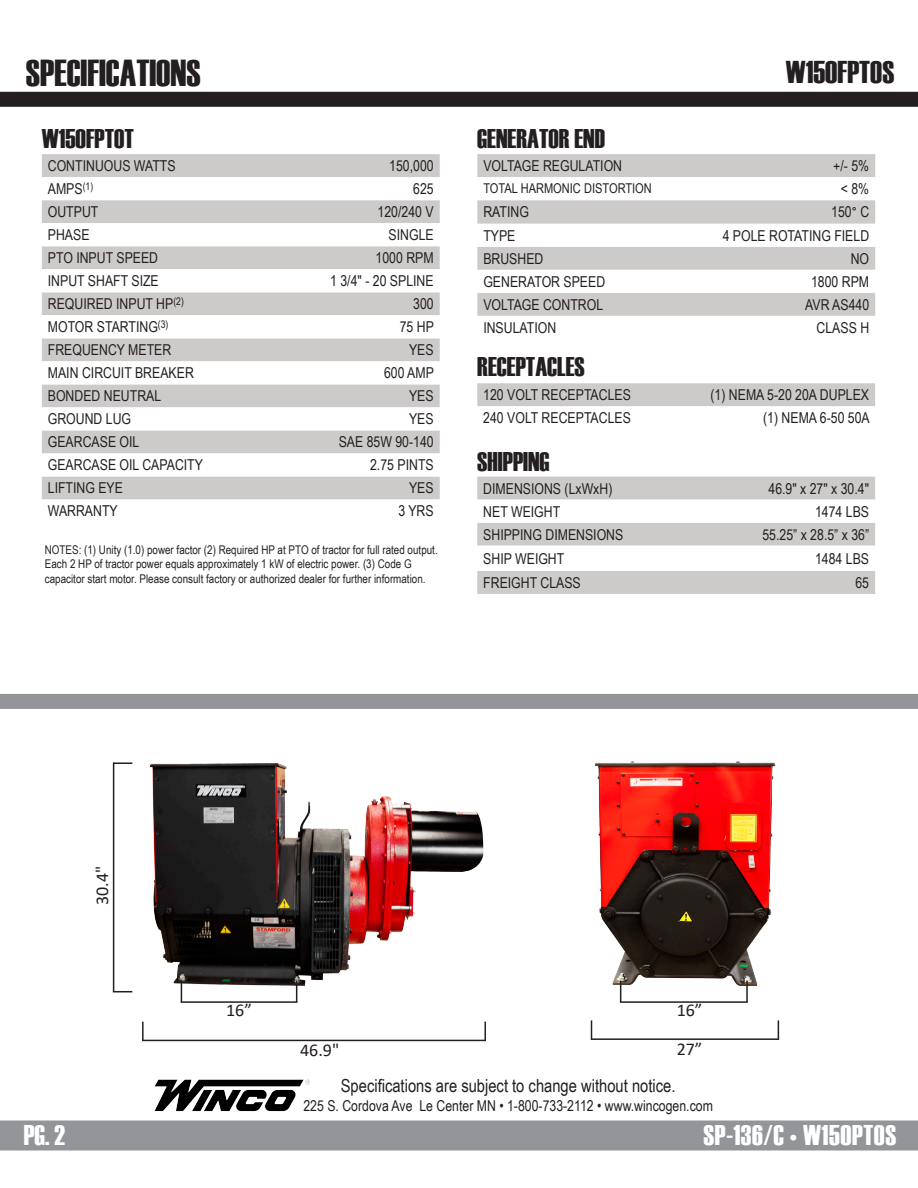
<style>
.page{position:relative;width:918px;height:1188px;background:#fff}
.page>*{position:absolute;margin:0;border:0;box-sizing:border-box;transform-origin:0 0}
.t1{font:37.5px "Haettenschweiler";color:#231f20}
.t2{font:31.5px "Haettenschweiler";color:#231f20}
.t3{font:28.5px "Haettenschweiler";letter-spacing:.02em;color:#fff}
.t4{font:27px "Haettenschweiler";color:#231f20}
.t5{font:18px "Arial Narrow";color:#231f20}
.t6{font:18px "Calibri";color:#231f20}
.t7{font:15px "Arial Narrow";color:#231f20}
.t8{font:13.5px "Arial Narrow";color:#231f20}
.t9{font:12px/14.4px "Arial Narrow";color:#231f20}
.s1{font-family:"Calibri"}
</style>
<div class="page">
<div style="left:0;top:1120px;width:918px;height:30px;background:#939598"></div>
<div style="left:0;top:92px;width:918px;height:15px;background:#231f20"></div>
<img style="left:154px;top:1079px;width:156px;height:33px">
<div style="left:0;top:694px;width:918px;height:15px;background:#939598"></div>
<div style="left:477px;top:154px;width:398px;height:23px;background:#cdcbc9"></div>
<svg style="left:477px;top:200px;width:398px;height:116px;fill:#cdcbc9"></svg>
<div style="left:42px;top:154px;width:398px;height:23px;background:#cdcbc9"></div>
<svg style="left:42px;top:200px;width:398px;height:300px;fill:#cdcbc9"></svg>
<div style="left:477px;top:383px;width:398px;height:23px;background:#cdcbc9"></div>
<div style="left:477px;top:477px;width:398px;height:117px;background:#cdcbc9"></div>
<svg style="left:477px;top:500px;width:398px;height:71px"></svg>
<img style="left:470px;top:761px;width:310px;height:281px">
<img style="left:113px;top:761px;width:396px;height:241px">
<svg style="left:484px;top:1022px;width:2px;height:19px"></svg>
<svg style="left:142px;top:1022px;width:2px;height:18px"></svg>
<hr style="left:142px;top:1040px;width:343px;height:1px;background:#231f20">
<svg style="left:778px;top:1020px;width:1px;height:20px"></svg>
<svg style="left:591px;top:1020px;width:1px;height:18px"></svg>
<hr style="left:591px;top:1038px;width:187px;height:2px;background:#231f20">
<svg style="left:114px;top:991px;width:18px;height:1px"></svg>
<svg style="left:113px;top:762px;width:19px;height:2px"></svg>
<hr style="left:113px;top:763px;width:1px;height:229px;background:#231f20">
<svg style="left:181px;top:981px;width:1px;height:20px"></svg>
<svg style="left:296px;top:981px;width:1px;height:20px"></svg>
<hr style="left:181px;top:1001px;width:116px;height:2px;background:#231f20">
<svg style="left:620px;top:981px;width:1px;height:20px"></svg>
<hr style="left:746px;top:981px;width:2px;height:21px;background:#231f20">
<hr style="left:620px;top:1001px;width:128px;height:2px;background:#231f20">
<p class="t1" style="left:26px;top:47px;width:177px">SPECIFICATIONS</p>
<p class="t2" style="left:786px;top:50px;width:110px">W150FPTOS</p>
<p class="t4" style="left:42px;top:120px;width:94px">W150FPTOT</p>
<p class="t4" style="left:477px;top:120px;width:129px">GENERATOR END</p>
<p class="t7" style="left:48px;top:155px;width:129px">CONTINUOUS WATTS</p>
<p class="t7" style="left:389px;top:155px;width:46px">150,000</p>
<p class="t7" style="left:48px;top:178px;width:47px">AMPS<sup>(1)</sup></p>
<p class="t7" style="left:413px;top:178px;width:22px">625</p>
<p class="t7" style="left:48px;top:201px;width:52px">OUTPUT</p>
<p class="t7" style="left:378px;top:201px;width:58px">120/240 V</p>
<p class="t7" style="left:48px;top:224px;width:43px">PHASE</p>
<p class="t7" style="left:389px;top:224px;width:47px">SINGLE</p>
<p class="t7" style="left:48px;top:247px;width:112px">PTO INPUT SPEED</p>
<p class="t7" style="left:376px;top:247px;width:60px">1000 RPM</p>
<p class="t7" style="left:48px;top:270px;width:112px">INPUT SHAFT SIZE</p>
<p class="t7" style="left:330px;top:270px;width:105px">1 3/4" - 20 SPLINE</p>
<p class="t7" style="left:48px;top:293px;width:138px">REQUIRED INPUT HP<sup>(2)</sup></p>
<p class="t7" style="left:413px;top:293px;width:22px">300</p>
<p class="t7" style="left:48px;top:316px;width:122px">MOTOR STARTING<sup>(3)</sup></p>
<p class="t7" style="left:400px;top:316px;width:36px">75 HP</p>
<p class="t7" style="left:48px;top:339px;width:125px">FREQUENCY METER</p>
<p class="t7" style="left:409px;top:339px;width:26px">YES</p>
<p class="t7" style="left:48px;top:362px;width:148px">MAIN CIRCUIT BREAKER</p>
<p class="t7" style="left:384px;top:362px;width:51px">600 AMP</p>
<p class="t7" style="left:48px;top:385px;width:115px">BONDED NEUTRAL</p>
<p class="t7" style="left:409px;top:385px;width:26px">YES</p>
<p class="t7" style="left:48px;top:408px;width:85px">GROUND LUG</p>
<p class="t7" style="left:409px;top:408px;width:26px">YES</p>
<p class="t7" style="left:48px;top:431px;width:93px">GEARCASE OIL</p>
<p class="t7" style="left:339px;top:431px;width:97px">SAE 85W 90-140</p>
<p class="t7" style="left:48px;top:454px;width:157px">GEARCASE OIL CAPACITY</p>
<p class="t7" style="left:370px;top:454px;width:65px">2.75 PINTS</p>
<p class="t7" style="left:48px;top:477px;width:77px">LIFTING EYE</p>
<p class="t7" style="left:409px;top:477px;width:26px">YES</p>
<p class="t7" style="left:48px;top:500px;width:71px">WARRANTY</p>
<p class="t7" style="left:398px;top:500px;width:37px">3 YRS</p>
<p class="t9" style="left:45px;top:542px;width:394px">NOTES: (1) Unity (1.0) power factor (2) Required HP at PTO of tractor for full rated output.<br>Each 2 HP of tractor power equals approximately 1 kW of electric power. (3) Code G capacitor start motor. Please consult factory or authorized dealer for further information.</p>
<p class="t7" style="left:483px;top:155px;width:140px">VOLTAGE REGULATION</p>
<p class="t7" style="left:833px;top:155px;width:37px">+/- 5%</p>
<p class="t8" style="left:483px;top:178px;width:170px">TOTAL HARMONIC DISTORTION</p>
<p class="t7" style="left:841px;top:178px;width:30px">&lt; 8%</p>
<p class="t7" style="left:483px;top:201px;width:47px">RATING</p>
<p class="t7" style="left:831px;top:201px;width:39px">150<span class="s1">°</span> C</p>
<p class="t7" style="left:483px;top:224px;width:34px">TYPE</p>
<p class="t7" style="left:723px;top:224px;width:148px">4 POLE ROTATING FIELD</p>
<p class="t7" style="left:483px;top:247px;width:62px">BRUSHED</p>
<p class="t7" style="left:851px;top:247px;width:20px">NO</p>
<p class="t7" style="left:483px;top:270px;width:123px">GENERATOR SPEED</p>
<p class="t7" style="left:811px;top:270px;width:60px">1800 RPM</p>
<p class="t7" style="left:483px;top:293px;width:121px">VOLTAGE CONTROL</p>
<p class="t7" style="left:805px;top:293px;width:66px">AVR AS440</p>
<p class="t7" style="left:483px;top:317px;width:74px">INSULATION</p>
<p class="t7" style="left:817px;top:317px;width:54px">CLASS H</p>
<p class="t4" style="left:477px;top:349px;width:109px">RECEPTACLES</p>
<p class="t7" style="left:483px;top:384px;width:149px">120 VOLT RECEPTACLES</p>
<p class="t7" style="left:711px;top:384px;width:160px">(1) NEMA 5-20 20A DUPLEX</p>
<p class="t7" style="left:483px;top:407px;width:149px">240 VOLT RECEPTACLES</p>
<p class="t7" style="left:763px;top:407px;width:108px">(1) NEMA 6-50 50A</p>
<p class="t4" style="left:477px;top:443px;width:74px">SHIPPING</p>
<p class="t7" style="left:483px;top:477px;width:131px">DIMENSIONS (LxWxH)</p>
<p class="t7" style="left:768px;top:477px;width:102px">46.9" x 27" x 30.4"</p>
<p class="t7" style="left:483px;top:500px;width:78px">NET WEIGHT</p>
<p class="t7" style="left:815px;top:500px;width:56px">1474 LBS</p>
<p class="t7" style="left:483px;top:523px;width:142px">SHIPPING DIMENSIONS</p>
<p class="t7" style="left:762px;top:523px;width:108px">55.25” x 28.5” x 36”</p>
<p class="t7" style="left:483px;top:547px;width:83px">SHIP WEIGHT</p>
<p class="t7" style="left:815px;top:547px;width:56px">1484 LBS</p>
<p class="t7" style="left:483px;top:572px;width:99px">FREIGHT CLASS</p>
<p class="t7" style="left:855px;top:572px;width:15px">65</p>
<p class="t6" style="left:90px;top:905px;width:41px;rotate:-90deg">30.4"</p>
<p class="t6" style="left:226px;top:998px;width:27px">16”</p>
<p class="t6" style="left:677px;top:998px;width:27px">16”</p>
<p class="t6" style="left:300px;top:1038px;width:41px">46.9"</p>
<p class="t6" style="left:677px;top:1036px;width:27px">27”</p>
<p class="t5" style="left:341px;top:1072px;width:336px">Specifications are subject to change without notice.</p>
<p class="t3" style="left:24px;top:1116px;width:43px">PG. 2</p>
<p class="t7" style="left:303px;top:1095px;width:411px">225 S. Cordova Ave Le Center MN • 1-800-733-2112 • www.wincogen.com</p>
<p class="t3" style="left:704px;top:1116px;width:194px">SP-136/C • W150PTOS</p>
</div>
